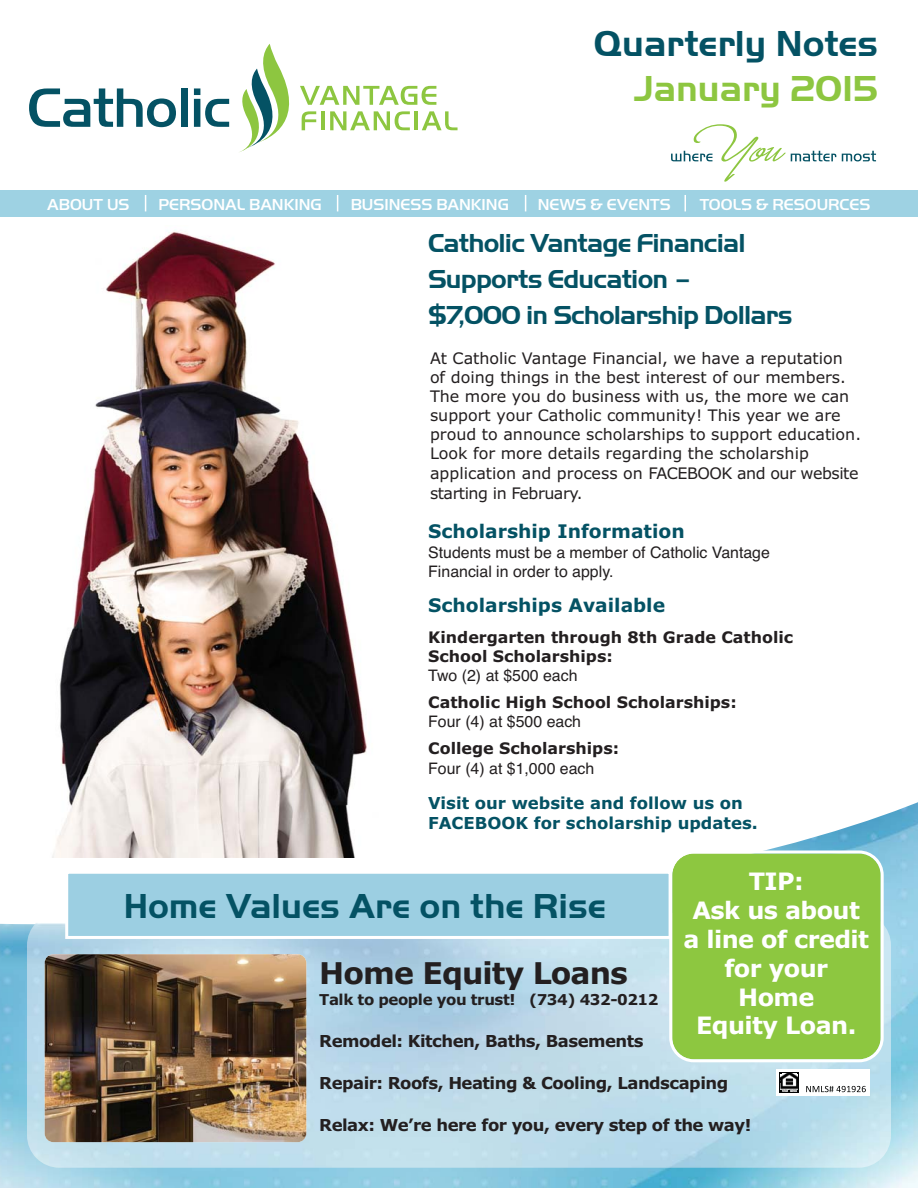
<style>
.page{position:relative;width:918px;height:1188px;background:#fff}
.page>*{position:absolute;margin:0;border:0;box-sizing:border-box;transform-origin:0 0}
.t1{font:700 37.5px "Handel Got D";color:#045264}
.t2{font:700 37.5px "Handel Got D";color:#8dc640}
.t3{font:700 36px "Handel Got D";color:#045264}
.t4{font:700 30px "Verdana";letter-spacing:-.03em;color:#231f20}
.t5{font:700 27px/36px "Handel Got D";letter-spacing:-.03em;color:#045264}
.t6{font:700 24px/28.8px "Verdana";letter-spacing:-.025em;color:#fff;text-align:center}
.t7{font:700 18.75px "Verdana";color:#045264}
.t8{font:700 16.5px "Verdana";letter-spacing:-.03em;color:#231f20}
.t9{font:500 16.5px "Handel Got D";color:#fff}
.t10{font:700 16.5px/19.8px "Verdana";color:#045264}
.t11{font:15.9px/19.2px "Verdana";color:#231f20}
.t12{font:15.9px/19px "Helvetica";color:#231f20}
.t13{font:700 15.9px/19px "Verdana";color:#231f20}
.t14{font:700 15px "Verdana";letter-spacing:-.03em;color:#231f20}
</style>
<div class="page">
<img style="left:0;top:802px;width:918px;height:386px">
<div style="left:0;top:190px;width:918px;height:26px;background:#9ed2e3"></div>
<svg style="left:29px;top:88px;width:147px;height:39px"></svg>
<div style="left:181px;top:88px;width:6px;height:39px;background:#045264"></div>
<svg style="left:194px;top:88px;width:35px;height:39px"></svg>
<svg style="left:240px;top:44px;width:218px;height:108px"></svg>
<svg style="left:671px;top:124px;width:165px;height:58px"></svg>
<svg style="left:842px;top:151px;width:34px;height:10px"></svg>
<svg style="left:145px;top:195px;width:1px;height:16px"></svg>
<svg style="left:337px;top:195px;width:1px;height:16px"></svg>
<svg style="left:525px;top:195px;width:1px;height:16px"></svg>
<svg style="left:685px;top:195px;width:1px;height:16px"></svg>
<img style="left:27px;top:913px;width:864px;height:255px">
<img style="left:45px;top:954px;width:261px;height:188px;border-radius:9px">
<div style="left:68px;top:874px;width:601px;height:62px;background:#9ccfe2"></div>
<div style="left:65px;top:871px;width:607px;height:68px;border:3px solid #fff"></div>
<svg style="left:669px;top:850px;width:215px;height:212px;background:#93ca4d"></svg>
<div style="left:776px;top:1069px;width:94px;height:26px;background:#fff"></div>
<svg style="left:780px;top:1072px;width:19px;height:21px"></svg>
<svg style="left:806px;top:1086px;width:60px;height:6px"></svg>
<img style="left:0;top:231px;width:389px;height:627px">
<h1 class="t1" style="left:594px;top:23px;width:286px">Quarterly Notes</h1>
<h1 class="t2" style="left:634px;top:67px;width:246px">January 2015</h1>
<p class="t9" style="left:47px;top:199px;width:84px">ABOUT US</p>
<p class="t9" style="left:158px;top:199px;width:165px">PERSONAL BANKING</p>
<p class="t9" style="left:351px;top:199px;width:160px">BUSINESS BANKING</p>
<p class="t9" style="left:538px;top:199px;width:134px">NEWS &amp; EVENTS</p>
<p class="t9" style="left:700px;top:199px;width:172px">TOOLS &amp; RESOURCES</p>
<h3 class="t5" style="left:428px;top:228px;width:366px">Catholic Vantage Financial<br>Supports Education – $7,000 in Scholarship Dollars</h3>
<p class="t11" style="left:430px;top:350px;width:433px">At Catholic Vantage Financial, we have a reputation of doing things in the best interest of our members.<br>The more you do business with us, the more we can support your Catholic community! This year we are proud to announce scholarships to support education.<br>Look for more details regarding the scholarship application and process on FACEBOOK and our website starting in February.</p>
<p class="t7" style="left:428px;top:524px;width:258px">Scholarship Information</p>
<p class="t12" style="left:428px;top:544px;width:343px">Students must be a member of Catholic Vantage<br>Financial in order to apply.</p>
<p class="t7" style="left:428px;top:598px;width:238px">Scholarships Available</p>
<p class="t13" style="left:428px;top:629px;width:367px">Kindergarten through 8th Grade Catholic<br>School Scholarships:</p>
<p class="t12" style="left:428px;top:668px;width:151px">Two (2) at $500 each</p>
<p class="t13" style="left:428px;top:694px;width:310px">Catholic High School Scholarships:</p>
<p class="t12" style="left:428px;top:713px;width:154px">Four (4) at $500 each</p>
<p class="t13" style="left:428px;top:740px;width:192px">College Scholarships:</p>
<p class="t12" style="left:428px;top:761px;width:168px">Four (4) at $1,000 each</p>
<p class="t10" style="left:428px;top:795px;width:331px">Visit our website and follow us on<br>FACEBOOK for scholarship updates.</p>
<h3 class="t6" style="left:683px;top:869px;width:187px">TIP:<br>Ask us about a line of credit for your<br>Home<br>Equity Loan.</h3>
<h2 class="t3" style="left:124px;top:892px;width:484px">Home Values Are on the Rise</h2>
<h3 class="t4" style="left:319px;top:962px;width:310px">Home Equity Loans</h3>
<p class="t14" style="left:319px;top:994px;width:341px">Talk to people you trust! (734) 432-0212</p>
<p class="t8" style="left:319px;top:1035px;width:326px">Remodel: Kitchen, Baths, Basements</p>
<p class="t8" style="left:319px;top:1077px;width:410px">Repair: Roofs, Heating &amp; Cooling, Landscaping</p>
<p class="t8" style="left:319px;top:1119px;width:434px">Relax: We’re here for you, every step of the way!</p>
</div>
